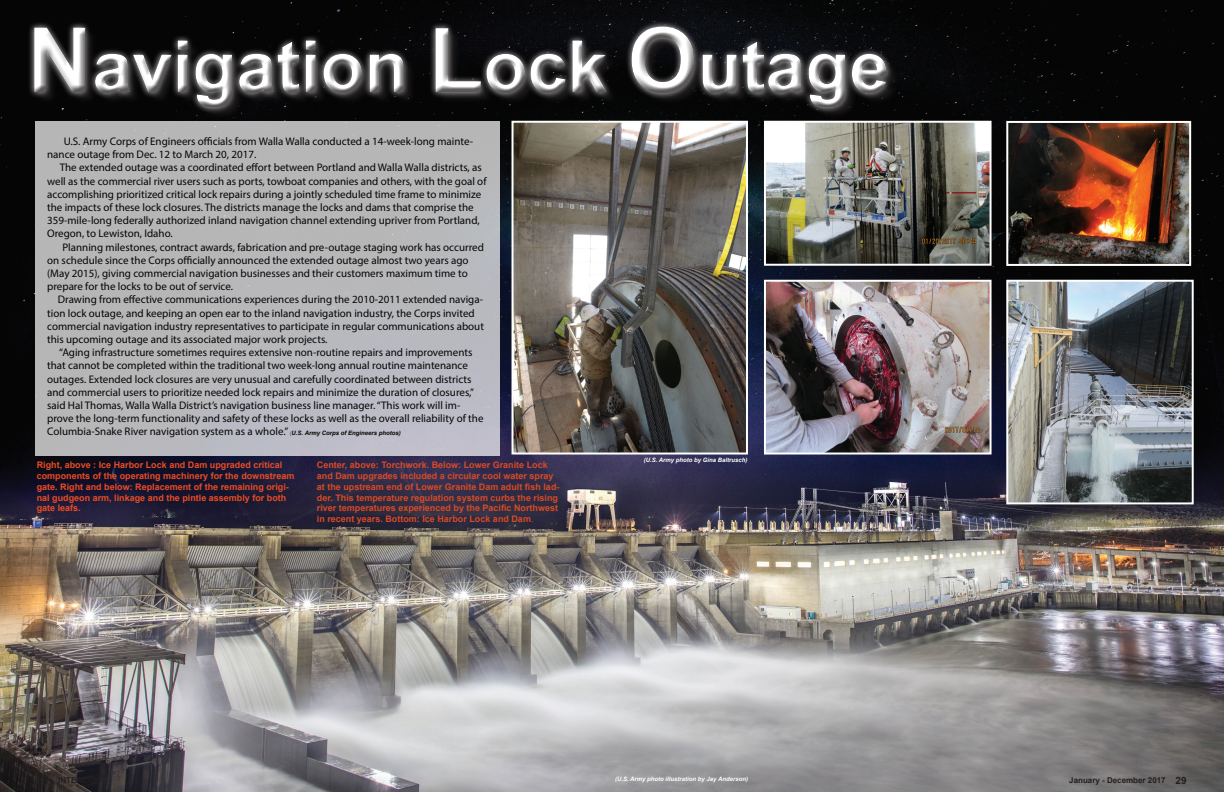
<style>
.page{position:relative;width:1224px;height:792px;background:#fff}
.page>*{position:absolute;margin:0;border:0;box-sizing:border-box;transform-origin:0 0}
.t1{font:700 72px "Arial";color:#fff}
.body{font:11px/13.2px "Myriad Pro";color:#040503}
.t2{font:700 10px "Arial";color:#231f20}
.cutline{font:700 9px/10.8px "Arial";color:#d94a26}
.cutline-2{font:700 9px/10.8px "Arial";color:#ec4b23}
.cutline-3{font:700 8px "Arial";color:#231f20}
.cutline-4{font:italic 700 6px "Arial";color:#fff}
.s1{font-size:90px}
.s2{font-family:"Garamond";font-size:6px}
.s3{font-family:"Arial";font-weight:700;font-style:italic;font-size:6px}
.s4{font-weight:400}
</style>
<div class="page">
<img style="left:0;top:0;width:1224px;height:792px">
<div style="left:35px;top:121px;width:465px;height:334px;background:linear-gradient(to right,#b6b6b6,#b9bac0)"></div>
<img style="left:515px;top:124px;width:230px;height:328px">
<div style="left:512px;top:121px;width:236px;height:334px;border:2px solid #fff"></div>
<div style="left:36px;top:28px;width:863px;height:92px;background:#040504"></div>
<div style="left:27px;top:19px;width:862px;height:86px;background:#060708"></div>
<div style="left:28px;top:23px;width:866px;height:91px;background:#231f20;opacity:.75"></div>
<img style="left:767px;top:283px;width:222px;height:169px">
<div style="left:764px;top:280px;width:228px;height:175px;border:2px solid #fff"></div>
<img style="left:767px;top:124px;width:222px;height:139px">
<div style="left:764px;top:121px;width:228px;height:145px;border:2px solid #fff"></div>
<img style="left:1009px;top:124px;width:179px;height:139px">
<div style="left:1006px;top:121px;width:185px;height:145px;border:2px solid #fff"></div>
<img style="left:1009px;top:283px;width:182px;height:218px">
<div style="left:1006px;top:280px;width:188px;height:224px;border:2px solid #fff"></div>
<h1 class="t1" style="left:28px;top:16px;width:864px"><span class="s1">N</span>avigation <span class="s1">L</span>ock <span class="s1">O</span>utage</h1>
<p class="body" style="left:47px;top:135px;width:428px;text-indent:17px">U.S. Army Corps of Engineers officials from Walla Walla conducted a 14-week-long mainte&shy;nance outage from Dec. 12 to March 20, 2017.</p>
<p class="body" style="left:47px;top:161px;width:441px;text-indent:13px">The extended outage was a coordinated effort between Portland and Walla Walla districts, as well as the commercial river users such as ports, towboat companies and others, with the goal of accomplishing prioritized critical lock repairs during a jointly scheduled time frame to minimize the impacts of these lock closures. The districts manage the locks and dams that comprise the 359-mile-long federally authorized inland navigation channel extending upriver from Portland, Oregon, to Lewiston, Idaho.</p>
<p class="body" style="left:47px;top:240px;width:438px;text-indent:15px">Planning milestones, contract awards, fabrication and pre-outage staging work has occurred on schedule since the Corps officially announced the extended outage almost two years ago (May 2015), giving commercial navigation businesses and their customers maximum time to prepare for the locks to be out of service.</p>
<p class="body" style="left:47px;top:293px;width:438px;text-indent:11px">Drawing from effective communications experiences during the 2010-2011 extended naviga&shy;tion lock outage, and keeping an open ear to the inland navigation industry, the Corps invited commercial navigation industry representatives to participate in regular communications about this upcoming outage and its associated major work projects.</p>
<p class="body" style="left:47px;top:346px;width:438px;text-indent:12px">“Aging infrastructure sometimes requires extensive non-routine repairs and improvements that cannot be completed within the traditional two week-long annual routine maintenance outages. Extended lock closures are very unusual and carefully coordinated between districts and commercial users to prioritize needed lock repairs and minimize the duration of closures,” said Hal Thomas, Walla Walla District’s navigation business line manager. “This work will im&shy;prove the long-term functionality and safety of these locks as well as the overall reliability of the Columbia-Snake River navigation system as a whole.” <span class="s2">(</span><span class="s3">U.S. Army Corps of Engineers photos)</span></p>
<p class="cutline-2" style="left:37px;top:460px;width:259px">Right, above : Ice Harbor Lock and Dam upgraded critical components of the operating machinery for the downstream gate. Right and below: Replacement of the remaining origi&shy;nal gudgeon arm, linkage and the pintle assembly for both gate leafs.</p>
<p class="cutline" style="left:317px;top:460px;width:244px">Center, above: Torchwork. Below: Lower Granite Lock and Dam upgrades included a circular cool water spray at the upstream end of Lower Granite Dam adult fish lad&shy;der. This temperature regulation system curbs the rising river temperatures experienced by the Pacific Northwest in recent years. Bottom: Ice Harbor Lock and Dam<span class="s4">.</span></p>
<p class="cutline-4" style="left:644px;top:456px;width:105px">(U.S. Army photo by Gina Baltrusch)</p>
<p class="cutline-4" style="left:615px;top:775px;width:134px">(U.S. Army photo illustration by Jay Anderson)</p>
<p class="cutline-3" style="left:58px;top:774px;width:44px">INTERCOM</p>
<p class="cutline-3" style="left:1069px;top:775px;width:98px">January - December 2017</p>
<p class="t2" style="left:1175px;top:773px;width:13px">29</p>
</div>
